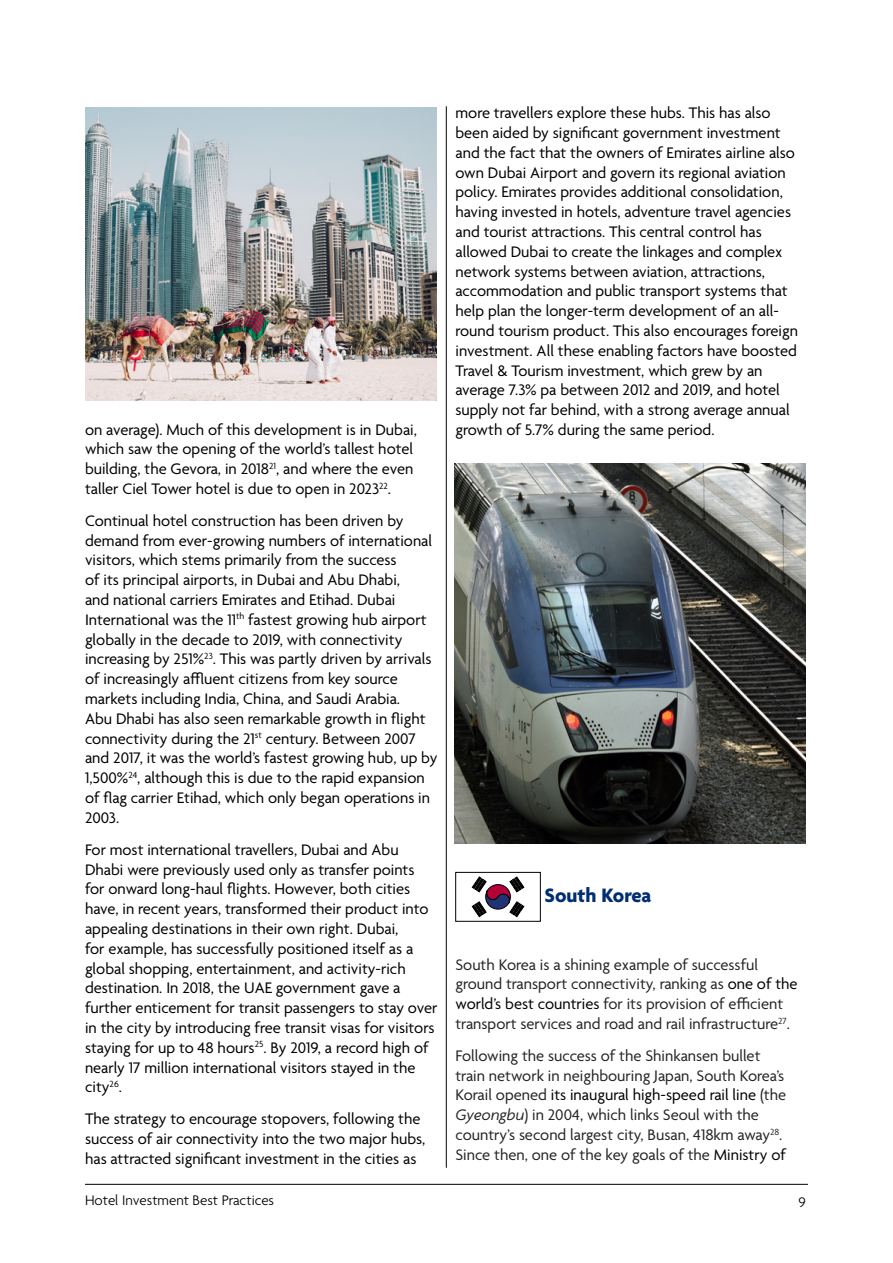
<style>
.page{position:relative;width:893px;height:1263px;background:#fff}
.page>*{position:absolute;margin:0;border:0;box-sizing:border-box;transform-origin:0 0}
.country{font:700 21px "Agenda";color:#002d74}
.t1{font:16.5px/19.8px "Agenda";color:#000}
.t2{font:16.5px/19.8px "Agenda";color:#242424}
.t3{font:300 15px "Agenda";color:#000}
.s1{color:#000}
.s2{font-style:italic}
</style>
<div class="page">
<hr style="left:446px;top:106px;width:1px;height:1062px;background:#000">
<hr style="left:85px;top:1184px;width:723px;height:1px;background:#000">
<img style="left:455px;top:464px;width:351px;height:380px">
<div style="left:455px;top:872px;width:85px;height:49px;border:1px solid #000"></div>
<svg style="left:472px;top:876px;width:52px;height:41px"></svg>
<img style="left:86px;top:107px;width:351px;height:293px">
<p class="t1" style="left:85px;top:420px;width:333px">on average). Much of this development is in Dubai, which saw the opening of the world’s tallest hotel building, the Gevora, in 2018<sup>21</sup>, and where the even taller Ciel Tower hotel is due to open in 2023<sup>22</sup>.</p>
<p class="t1" style="left:85px;top:512px;width:354px">Continual hotel construction has been driven by demand from ever-growing numbers of international visitors, which stems primarily from the success<br>of its principal airports, in Dubai and Abu Dhabi,<br>and national carriers Emirates and Etihad. Dubai International was the 11<sup>th</sup> fastest growing hub airport globally in the decade to 2019, with connectivity increasing by 251%<sup>23</sup>. This was partly driven by arrivals of increasingly affluent citizens from key source markets including India, China, and Saudi Arabia.<br>Abu Dhabi has also seen remarkable growth in flight connectivity during the 21<sup>st</sup> century. Between 2007 and 2017, it was the world’s fastest growing hub, up by 1,500%<sup>24</sup>, although this is due to the rapid expansion of flag carrier Etihad, which only began operations in 2003.</p>
<p class="t1" style="left:85px;top:840px;width:354px">For most international travellers, Dubai and Abu Dhabi were previously used only as transfer points for onward long-haul flights. However, both cities have, in recent years, transformed their product into appealing destinations in their own right. Dubai,<br>for example, has successfully positioned itself as a global shopping, entertainment, and activity-rich destination. In 2018, the UAE government gave a further enticement for transit passengers to stay over in the city by introducing free transit visas for visitors staying for up to 48 hours<sup>25</sup>. By 2019, a record high of nearly 17 million international visitors stayed in the city<sup>26</sup>.</p>
<p class="t1" style="left:85px;top:1110px;width:342px">The strategy to encourage stopovers, following the success of air connectivity into the two major hubs, has attracted significant investment in the cities as</p>
<p class="t1" style="left:455px;top:104px;width:344px">more travellers explore these hubs. This has also been aided by significant government investment and the fact that the owners of Emirates airline also own Dubai Airport and govern its regional aviation policy. Emirates provides additional consolidation, having invested in hotels, adventure travel agencies and tourist attractions. This central control has allowed Dubai to create the linkages and complex network systems between aviation, attractions, accommodation and public transport systems that help plan the longer-term development of an all&shy;round tourism product. This also encourages foreign investment. All these enabling factors have boosted Travel &amp; Tourism investment, which grew by an average 7.3% pa between 2012 and 2019, and hotel supply not far behind, with a strong average annual growth of 5.7% during the same period.</p>
<p class="country" style="left:545px;top:884px;width:108px">South Korea</p>
<p class="t2" style="left:455px;top:955px;width:344px">South Korea is a shining example of successful ground transport connectivity, ranking as <span class="s1">one of the world’s best countries</span> for its provision of efficient transport services and road and rail infrastructure<sup>27</sup>.</p>
<p class="t2" style="left:455px;top:1047px;width:332px">Following the success of the Shinkansen bullet train network in neighbouring Japan, South Korea’s Korail opened <span class="s1">its inaugural high-speed rail line</span> (the <span class="s2">Gyeongbu</span>) in 2004, which links Seoul with the country’s second largest city, Busan, 418km away<sup>28</sup>.<br>Since then, one of the key goals of the <span class="s1">Ministry of</span></p>
<p class="t3" style="left:85px;top:1192px;width:191px">Hotel Investment Best Practices</p>
<p class="t3" style="left:798px;top:1194px;width:9px">9</p>
</div>
